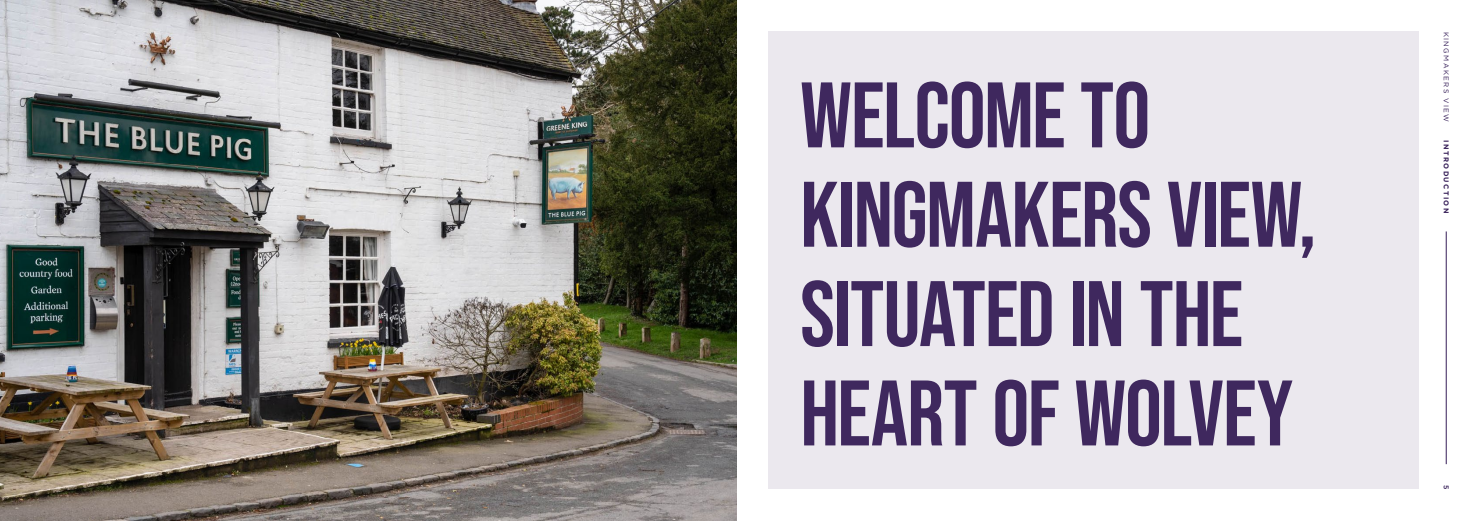
<style>
.page{position:relative;width:1474px;height:521px;background:#fff}
.page>*{position:absolute;margin:0;border:0;box-sizing:border-box;transform-origin:0 0}
.t1{font:700 92.75px/99.3px "Bebas Neue Pro";letter-spacing:-.01em;color:#3f285e}
.t2{font:7px "Gotham";letter-spacing:.2em;color:#351d57}
.t3{font:700 7px "Gotham";color:#351d57}
.t4{font:500 7px "Gotham";color:#351d57}
</style>
<div class="page">
<div style="left:768px;top:32px;width:651px;height:457px;background:#ebe8ee"></div>
<img style="left:0;top:0;width:737px;height:521px">
<hr style="left:1445px;top:231px;width:1px;height:233px;background:#351d57">
<p class="t1" style="left:800px;top:64px;width:352px">WELCOME TO<br>KINGMAKERS</p>
<p class="t1" style="left:800px;top:164px;width:518px;text-indent:366px">VIEW,<br>SITUATED IN THE<br>HEART OF WOLVEY</p>
<p class="t2" style="left:1450px;top:32px;width:92px;rotate:90deg">Ki ngmakers Vi ew</p>
<p class="t3" style="left:1450px;top:140px;width:73px;rotate:90deg">Introduction</p>
<p class="t4" style="left:1450px;top:485px;width:6px;rotate:90deg">5</p>
</div>
